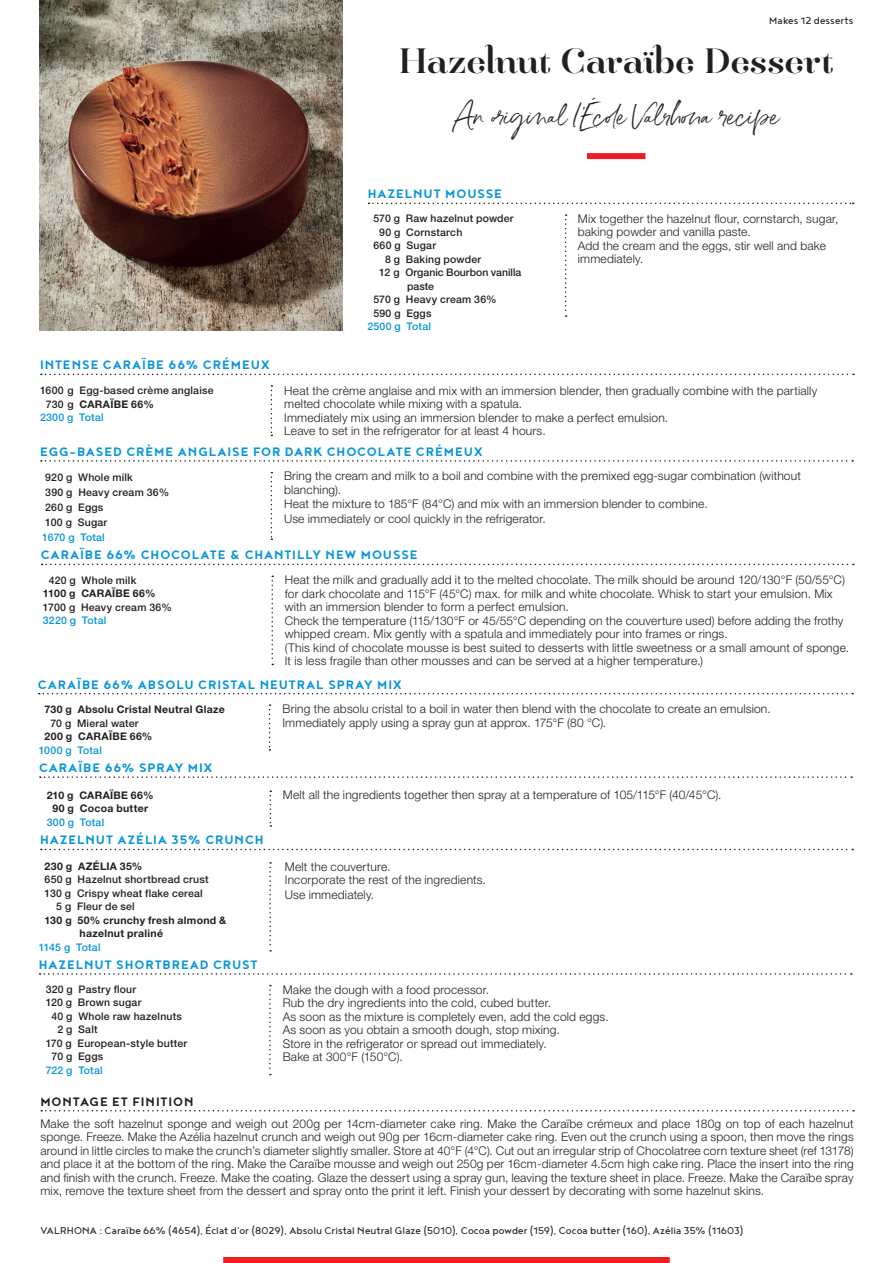
<style>
.page{position:relative;width:893px;height:1263px;background:#fff}
.page>*{position:absolute;margin:0;border:0;box-sizing:border-box;transform-origin:0 0}
.t1{font:30px "Hera Big";letter-spacing:-.005em;color:#231f20}
.t2{font:22.95px "Belluga";letter-spacing:-.005em;color:#231f20}
.t3{font:700 15px "Noyh Geometric";letter-spacing:.06em;color:#0696d7}
.t4{font:700 15px "Noyh Geometric";letter-spacing:.065em;color:#231f20}
.t5{font:300 12px/13.5px "Helvetica Neue LT Std";letter-spacing:.015em;color:#231f20}
.t6{font:12px "Noyh Geometric";letter-spacing:.01em;color:#231f20}
.t7{font:500 10.5px/15px "Helvetica Neue LT Std";letter-spacing:.02em;color:#231f20}
.t8{font:700 10.5px/13.5px "Helvetica Neue LT Std";letter-spacing:.025em;color:#231f20}
.t9{font:500 10.5px "Helvetica Neue LT Std";letter-spacing:.02em;color:#0696d7}
.t10{font:500 10.5px "Helvetica Neue LT Std";color:#231f20}
.s1{font-weight:500}
.s2{font-style:inherit}
</style>
<div class="page">
<img style="left:39px;top:0;width:304px;height:331px">
<div style="left:587px;top:153px;width:58px;height:6px;background:#ee1d23"></div>
<svg style="left:368px;top:203px;width:486px;height:1px"></svg>
<svg style="left:565px;top:214px;width:2px;height:103px"></svg>
<svg style="left:41px;top:374px;width:813px;height:1px"></svg>
<svg style="left:271px;top:385px;width:1px;height:51px"></svg>
<svg style="left:41px;top:460px;width:812px;height:2px"></svg>
<svg style="left:271px;top:472px;width:1px;height:68px"></svg>
<svg style="left:40px;top:776px;width:812px;height:2px"></svg>
<svg style="left:270px;top:790px;width:1px;height:37px"></svg>
<svg style="left:269px;top:704px;width:2px;height:46px"></svg>
<svg style="left:39px;top:693px;width:814px;height:1px"></svg>
<svg style="left:269px;top:862px;width:2px;height:89px"></svg>
<svg style="left:41px;top:849px;width:812px;height:1px"></svg>
<svg style="left:271px;top:576px;width:2px;height:89px"></svg>
<svg style="left:42px;top:564px;width:812px;height:1px"></svg>
<svg style="left:269px;top:985px;width:2px;height:90px"></svg>
<svg style="left:40px;top:973px;width:812px;height:2px"></svg>
<svg style="left:41px;top:1110px;width:813px;height:1px"></svg>
<div style="left:223px;top:1257px;width:447px;height:6px;background:#ee1d23"></div>
<p class="t6" style="left:769px;top:14px;width:86px">Makes 12 desserts</p>
<h1 class="t1" style="left:399px;top:37px;width:436px">Hazelnut Caraïbe Dessert</h1>
<h2 class="t2" style="left:454px;top:103px;width:327px">An original l’École Valrhona recipe</h2>
<p class="t3" style="left:368px;top:185px;width:136px">HAZELNUT MOUSSE</p>
<p class="t7" style="left:373px;top:211px;width:142px">570 g Raw hazelnut powder</p>
<p class="t7" style="left:379px;top:224px;width:85px">90 g Cornstarch</p>
<p class="t7" style="left:373px;top:238px;width:64px">660 g Sugar</p>
<p class="t7" style="left:385px;top:251px;width:98px">8 g Baking powder</p>
<p class="t10" style="left:379px;top:266px;width:144px">12 g Organic Bourbon vanilla</p>
<p class="t7" style="left:407px;top:278px;width:29px">paste</p>
<p class="t7" style="left:373px;top:292px;width:125px">570 g Heavy cream 36%</p>
<p class="t7" style="left:373px;top:305px;width:60px">590 g Eggs</p>
<p class="t9" style="left:368px;top:320px;width:65px">2500 g Total</p>
<p class="t5" style="left:578px;top:212px;width:262px">Mix together the hazelnut flour, cornstarch, sugar, baking powder and vanilla paste.<br>Add the cream and the eggs, stir well and bake immediately.</p>
<p class="t3" style="left:40px;top:356px;width:231px">INTENSE CARAÏBE 66% CRÉMEUX</p>
<p class="t7" style="left:40px;top:383px;width:175px">1600 g Egg-based crème anglaise</p>
<p class="t8" style="left:46px;top:397px;width:109px"><span class="s1">730 g</span> CARAÏBE 66%</p>
<p class="t9" style="left:40px;top:411px;width:65px">2300 g Total</p>
<p class="t5" style="left:284px;top:383px;width:534px">Heat the crème anglaise and mix with an immersion blender, then gradually combine with the partially melted chocolate while mixing with a spatula.<br>Immediately mix using an immersion blender to make a perfect emulsion.<br>Leave to set in the refrigerator for at least 4 hours.</p>
<p class="t3" style="left:40px;top:443px;width:444px">EGG-BASED CRÈME ANGLAISE FOR DARK CHOCOLATE CRÉMEUX</p>
<p class="t5" style="left:284px;top:469px;width:518px">Bring the cream and milk to a boil and combine with the premixed egg-sugar combination (without blanching).<br>Heat the mixture to 185°F (84°C) and mix with an immersion blender to combine.</p>
<p class="t5" style="left:284px;top:511px;width:263px">Use immediately or cool quickly in the refrigerator.</p>
<p class="t7" style="left:45px;top:470px;width:125px">920 g Whole milk<br>390 g Heavy cream 36%<br>260 g Eggs<br>100 g Sugar</p>
<p class="t9" style="left:42px;top:531px;width:64px">1670 g Total</p>
<p class="t3" style="left:41px;top:546px;width:378px">CARAÏBE 66% CHOCOLATE &amp; CHANTILLY NEW MOUSSE</p>
<p class="t5" style="left:285px;top:573px;width:566px">Heat the milk and gradually add it to the melted chocolate. The milk should be around 120/130°F (50/55°C) for dark chocolate and 115°F (45°C) max. for milk and white chocolate. Whisk to start your emulsion. Mix with an immersion blender to form a perfect emulsion.<br>Check the temperature (115/130°F or 45/55°C depending on the couverture used) before adding the frothy whipped cream. Mix gently with a spatula and immediately pour into frames or rings.<br>(This kind of chocolate mousse is best suited to desserts with little sweetness or a small amount of sponge.<br>It is less fragile than other mousses and can be served at a higher temperature.)</p>
<p class="t7" style="left:49px;top:572px;width:89px">420 g Whole milk</p>
<p class="t8" style="left:43px;top:586px;width:114px">1100 g CARAÏBE 66%</p>
<p class="t7" style="left:43px;top:599px;width:130px">1700 g Heavy cream 36%</p>
<p class="t9" style="left:43px;top:614px;width:65px">3220 g Total</p>
<p class="t3" style="left:38px;top:676px;width:365px"><span class="s2">C</span>ARAÏBE 66% ABSOLU CRISTAL NEUTRAL SPRAY MIX</p>
<p class="t5" style="left:283px;top:702px;width:490px">Bring the absolu cristal to a boil in water then blend with the chocolate to create an emulsion.<br>Immediately apply using a spray gun at approx. 175°F (80 °C).</p>
<p class="t8" style="left:45px;top:703px;width:182px">730 g Absolu Cristal Neutral Glaze</p>
<p class="t7" style="left:50px;top:715px;width:90px">70 g Mieral water</p>
<p class="t8" style="left:45px;top:730px;width:109px">200 g CARAÏBE 66%</p>
<p class="t9" style="left:39px;top:744px;width:65px">1000 g Total</p>
<p class="t3" style="left:39px;top:759px;width:175px">CARAÏBE 66% SPRAY MIX</p>
<p class="t8" style="left:47px;top:788px;width:108px">210 g CARAÏBE 66%</p>
<p class="t5" style="left:283px;top:788px;width:440px">Melt all the ingredients together then spray at a temperature of 105/115°F (40/45°C).</p>
<p class="t8" style="left:53px;top:801px;width:97px">90 g Cocoa butter</p>
<p class="t9" style="left:47px;top:816px;width:59px">300 g Total</p>
<p class="t3" style="left:40px;top:831px;width:225px">HAZELNUT AZÉLIA 35% CRUNCH</p>
<p class="t8" style="left:45px;top:859px;width:99px">230 g AZÉLIA 35%</p>
<p class="t7" style="left:45px;top:872px;width:166px">650 g Hazelnut shortbread crust</p>
<p class="t7" style="left:45px;top:885px;width:160px">130 g Crispy wheat flake cereal</p>
<p class="t7" style="left:56px;top:899px;width:80px">5 g Fleur de sel</p>
<p class="t8" style="left:80px;top:913px;width:148px;text-indent:-35px">130 g 50% crunchy fresh almond &amp; hazelnut praliné</p>
<p class="t9" style="left:39px;top:941px;width:63px">1145 g Total</p>
<p class="t3" style="left:39px;top:956px;width:220px">HAZELNUT SHORTBREAD CRUST</p>
<p class="t5" style="left:285px;top:859px;width:203px">Melt the couverture.<br>Incorporate the rest of the ingredients.</p>
<p class="t5" style="left:285px;top:888px;width:91px">Use immediately.</p>
<p class="t5" style="left:283px;top:982px;width:328px">Make the dough with a food processor.<br>Rub the dry ingredients into the cold, cubed butter.<br>As soon as the mixture is completely even, add the cold eggs.<br>As soon as you obtain a smooth dough, stop mixing.<br>Store in the refrigerator or spread out immediately.<br>Bake at 300°F (150°C).</p>
<p class="t7" style="left:46px;top:981px;width:92px">320 g Pastry flour</p>
<p class="t7" style="left:46px;top:995px;width:97px">120 g Brown sugar</p>
<p class="t7" style="left:52px;top:1008px;width:132px">40 g Whole raw hazelnuts</p>
<p class="t7" style="left:57px;top:1022px;width:42px">2 g Salt</p>
<p class="t7" style="left:46px;top:1035px;width:143px">170 g European-style butter</p>
<p class="t7" style="left:52px;top:1049px;width:53px">70 g Eggs</p>
<p class="t9" style="left:46px;top:1064px;width:59px">722 g Total</p>
<p class="t4" style="left:40px;top:1093px;width:155px">MONTAGE ET FINITION</p>
<p class="t5" style="left:40px;top:1116px;width:815px;text-align:justify">Make the soft hazelnut sponge and weigh out 200g per 14cm-diameter cake ring. Make the Caraïbe crémeux and place 180g on top of each hazelnut sponge. Freeze. Make the Azélia hazelnut crunch and weigh out 90g per 16cm-diameter cake ring. Even out the crunch using a spoon, then move the rings around in little circles to make the crunch’s diameter slightly smaller. Store at 40°F (4°C). Cut out an irregular strip of Chocolatree corn texture sheet (ref 13178) and place it at the bottom of the ring. Make the Caraïbe mousse and weigh out 250g per 16cm-diameter 4.5cm high cake ring. Place the insert into the ring and finish with the crunch. Freeze. Make the coating. Glaze the dessert using a spray gun, leaving the texture sheet in place. Freeze. Make the Caraïbe spray mix, remove the texture sheet from the dessert and spray onto the print it left. Finish your dessert by decorating with some hazelnut skins.</p>
<p class="t6" style="left:40px;top:1223px;width:705px">VALRHONA : Caraïbe 66% (4654), Éclat d’or (8029), Absolu Cristal Neutral Glaze (5010), Cocoa powder (159), Cocoa butter (160), Azélia 35% (11603)</p>
</div>
